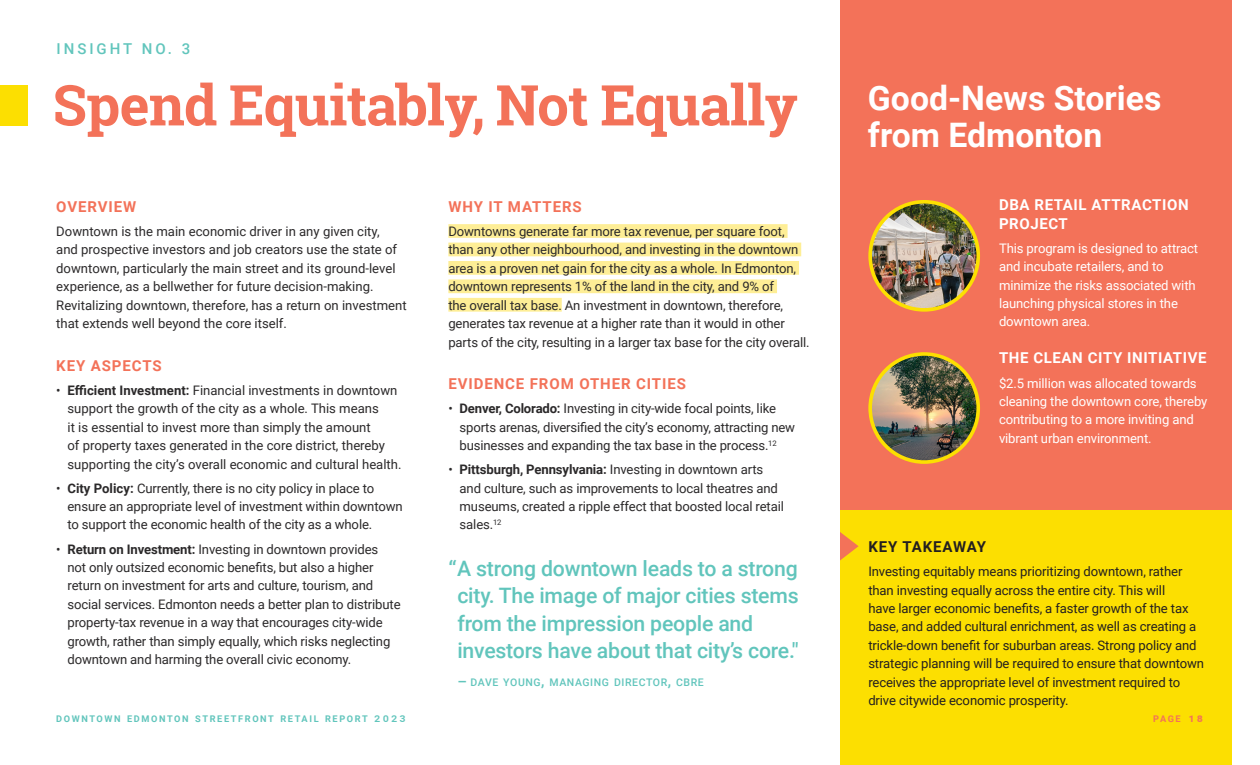
<style>
.page{position:relative;width:1260px;height:765px;background:#fff}
.page>*{position:absolute;margin:0;border:0;box-sizing:border-box;transform-origin:0 0}
.t1{font:700 56.25px "Roboto Slab";letter-spacing:-.015em;color:#f37259}
.Large_Sub_Header{font:700 33.75px/36.2px "Roboto";color:#fff}
.t2{font:500 21.25px/27.5px "Roboto";letter-spacing:-.01em;color:#61c5bc}
.Sub_Header{font:700 15px "Roboto";letter-spacing:.06em;color:#f37259}
.Sub_Header_-_white{font:700 15px/18.5px "Roboto";letter-spacing:.04em;color:#fff}
.Sub_Header_-_yellow{font:700 15px "Roboto";letter-spacing:.06em;color:#231f20}
.Upper_Wayfinding{font:500 15px "Roboto";letter-spacing:.2em;color:#61c5bc}
.Body_Copy{font:13.12px/18.5px "Roboto";letter-spacing:-.01em;color:#2b292a}
.Body_Copy-2{font:13.12px/18.5px "Roboto";letter-spacing:-.01em;color:#231f20}
.Body_Copy-3{font:13.12px/18.5px "Roboto";letter-spacing:-.01em;color:#fff}
.t3{font:500 10.5px "Roboto";letter-spacing:.055em;color:#61c5bc}
.t4{font:700 9.12px "Roboto";letter-spacing:.175em;color:#61c5bc}
.Body_Copy-4{font:700 9.12px "Roboto";color:#f37259}
.s1{font-weight:700}
.s2{font-size:15px}
.s3{font-weight:400;font-size:17.25px}
.s4{font-weight:500;font-size:16.88px}
</style>
<div class="page">
<div style="left:0;top:85px;width:28px;height:41px;background:#fcdf01"></div>
<div style="left:840px;top:0;width:392px;height:510px;background:#f37259"></div>
<div style="left:840px;top:510px;width:392px;height:255px;background:#fcdf01"></div>
<div style="left:448px;top:224px;width:340px;height:14px;background:#feee96"></div>
<div style="left:448px;top:243px;width:353px;height:13px;background:#feee96"></div>
<div style="left:448px;top:261px;width:351px;height:14px;background:#feee96"></div>
<div style="left:448px;top:279px;width:329px;height:14px;background:#feee96"></div>
<div style="left:448px;top:298px;width:114px;height:14px;background:#feee96"></div>
<svg style="left:840px;top:532px;width:19px;height:29px"></svg>
<img style="left:870px;top:202px;width:108px;height:108px;border-radius:54px">
<div style="left:868px;top:200px;width:112px;height:112px;border:4px solid #fcdf01;border-radius:50%"></div>
<img style="left:870px;top:354px;width:108px;height:108px;border-radius:54px">
<div style="left:868px;top:352px;width:112px;height:112px;border:4px solid #fcdf01;border-radius:50%"></div>
<p class="Upper_Wayfinding" style="left:56px;top:38px;width:135px">INSIGHT NO. 3</p>
<p class="t1" style="left:53px;top:66px;width:747px">Spend Equitably, Not Equally</p>
<p class="Sub_Header" style="left:56px;top:196px;width:81px">OVERVIEW</p>
<p class="Body_Copy" style="left:56px;top:222px;width:352px">Downtown is the main economic driver in any given city,<br>and prospective investors and job creators use the state of downtown, particularly the main street and its ground-level experience, as a bellwether for future decision-making.<br>Revitalizing downtown, therefore, has a return on investment that extends well beyond the core itself.</p>
<p class="Sub_Header" style="left:56px;top:355px;width:107px">KEY ASPECTS</p>
<p class="Body_Copy" style="left:67px;top:380px;width:336px;text-indent:-11px">• <span class="s1">Efficient Investment:</span> Financial investments in downtown support the growth of the city as a whole. This means<br>it is essential to invest more than simply the amount<br>of property taxes generated in the core district, thereby supporting the city’s overall economic and cultural health.</p>
<p class="Body_Copy" style="left:67px;top:478px;width:337px;text-indent:-11px">• <span class="s1">City Policy:</span> Currently, there is no city policy in place to ensure an appropriate level of investment within downtown to support the economic health of the city as a whole.</p>
<p class="Body_Copy" style="left:67px;top:539px;width:335px;text-indent:-11px">• <span class="s1">Return on Investment:</span> Investing in downtown provides<br>not only outsized economic benefits, but also a higher return on investment for arts and culture, tourism, and social services. Edmonton needs a better plan to distribute property-tax revenue in a way that encourages city-wide growth, rather than simply equally, which risks neglecting downtown and harming the overall civic economy.</p>
<p class="Sub_Header" style="left:448px;top:196px;width:135px">WHY IT MATTERS</p>
<p class="Body_Copy" style="left:448px;top:222px;width:363px">Downtowns generate far more tax revenue, per square foot, than any other neighbourhood, and investing in the downtown area is a proven net gain for the city as a whole. In Edmonton, downtown represents 1% of the land in the city, and 9% of<br>the overall tax base. An investment in downtown, therefore, generates tax revenue at a higher rate than it would in other parts of the city, resulting in a larger tax base for the city overall.</p>
<p class="Sub_Header" style="left:448px;top:373px;width:239px">EVIDENCE FROM OTHER CITIES</p>
<p class="Body_Copy" style="left:460px;top:399px;width:337px;text-indent:-11px">• <span class="s1">Denver, Colorado:</span> Investing in city-wide focal points, like sports arenas, diversified the city’s economy, attracting new businesses and expanding the tax base in the process.<sup>12</sup></p>
<p class="Body_Copy" style="left:460px;top:460px;width:326px;text-indent:-11px">• <span class="s1">Pittsburgh, Pennsylvania:</span> Investing in downtown arts and culture, such as improvements to local theatres and museums, created a ripple effect that boosted local retail sales.<sup>12</sup></p>
<p class="t2" style="left:457px;top:554px;width:343px;text-indent:-9px">“A strong downtown leads to a strong city. The image of major cities stems from the impression people and investors have about that city’s core."</p>
<p class="t3" style="left:457px;top:675px;width:248px"><span class="s2">–</span> DAVE YOUNG<span class="s2">,</span> MANAGING DIRECTOR<span class="s2">,</span> CBRE</p>
<p class="Large_Sub_Header" style="left:868px;top:79px;width:295px">Good-News Stories from Edmonton</p>
<p class="Sub_Header_-_white" style="left:999px;top:195px;width:191px">DBA RETAIL ATTRACTION<br>PROJECT</p>
<p class="Body_Copy-3" style="left:999px;top:238px;width:201px">This program is designed to attract and incubate retailers, and to minimize the risks associated with launching physical stores in the downtown area.</p>
<p class="Sub_Header_-_white" style="left:999px;top:348px;width:209px">THE CLEAN CITY INITIATIVE</p>
<p class="Body_Copy-3" style="left:999px;top:373px;width:210px">$2.5 million was allocated towards cleaning the downtown core, thereby contributing to a more inviting and vibrant urban environment.</p>
<p class="Sub_Header_-_yellow" style="left:868px;top:536px;width:119px">KEY TAKEAWAY</p>
<p class="Body_Copy-2" style="left:868px;top:562px;width:337px">Investing equitably means prioritizing downtown, rather than investing equally across the entire city. This will<br>have larger economic benefits, a faster growth of the tax base, and added cultural enrichment, as well as creating a trickle-down benefit for suburban areas. Strong policy and strategic planning will be required to ensure that downtown receives the appropriate level of investment required to drive citywide economic prosperity.</p>
<p class="t4" style="left:56px;top:713px;width:351px">DOWNTOWN EDMONTON STREETFRONT RETAIL REPORT <span class="s3">2023</span></p>
<p class="Body_Copy-4" style="left:1153px;top:713px;width:51px">PAGE <span class="s4">18</span></p>
</div>
